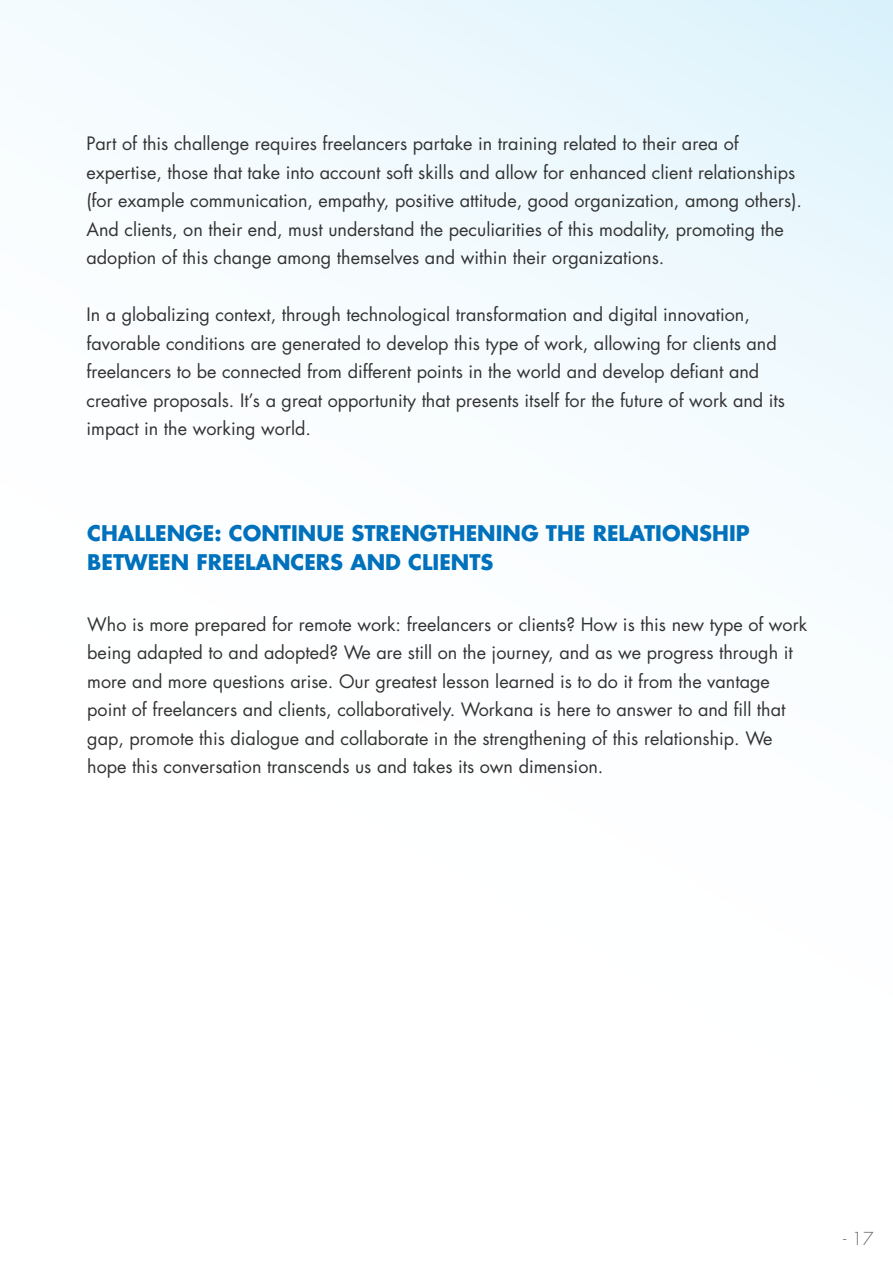
<style>
.page{position:relative;width:893px;height:1263px;background:#fff}
.page>*{position:absolute;margin:0;border:0;box-sizing:border-box;transform-origin:0 0}
.t1{font:700 21px/28.5px "Futura Std";color:#0071bc}
.t2{font:18px/28.5px "Futura Std";color:#333}
.t3{font:300 17.4px "Futura Std";color:#666}
</style>
<div class="page">
<div style="left:0;top:0;width:893px;height:1263px;background:linear-gradient(to bottom,#eef9fd,#fff)"></div>
<p class="t2" style="left:86px;top:130px;width:717px">Part of this challenge requires freelancers partake in training related to their area of expertise, those that take into account soft skills and allow for enhanced client relationships (for example communication, empathy, positive attitude, good organization, among others).<br>And clients, on their end, must understand the peculiarities of this modality, promoting the adoption of this change among themselves and within their organizations.</p>
<p class="t2" style="left:86px;top:301px;width:700px">In a globalizing context, through technological transformation and digital innovation, favorable conditions are generated to develop this type of work, allowing for clients and freelancers to be connected from different points in the world and develop defiant and creative proposals. It’s a great opportunity that presents itself for the future of work and its impact in the working world.</p>
<p class="t1" style="left:87px;top:519px;width:664px">CHALLENGE: CONTINUE STRENGTHENING THE RELATIONSHIP<br>BETWEEN FREELANCERS AND CLIENTS</p>
<p class="t2" style="left:87px;top:610px;width:721px">Who is more prepared for remote work: freelancers or clients? How is this new type of work being adapted to and adopted? We are still on the journey, and as we progress through it more and more questions arise. Our greatest lesson learned is to do it from the vantage point of freelancers and clients, collaboratively. Workana is here to answer to and fill that gap, promote this dialogue and collaborate in the strengthening of this relationship. We hope this conversation transcends us and takes its own dimension.</p>
<p class="t3" style="left:843px;top:1227px;width:32px">- 17</p>
</div>
